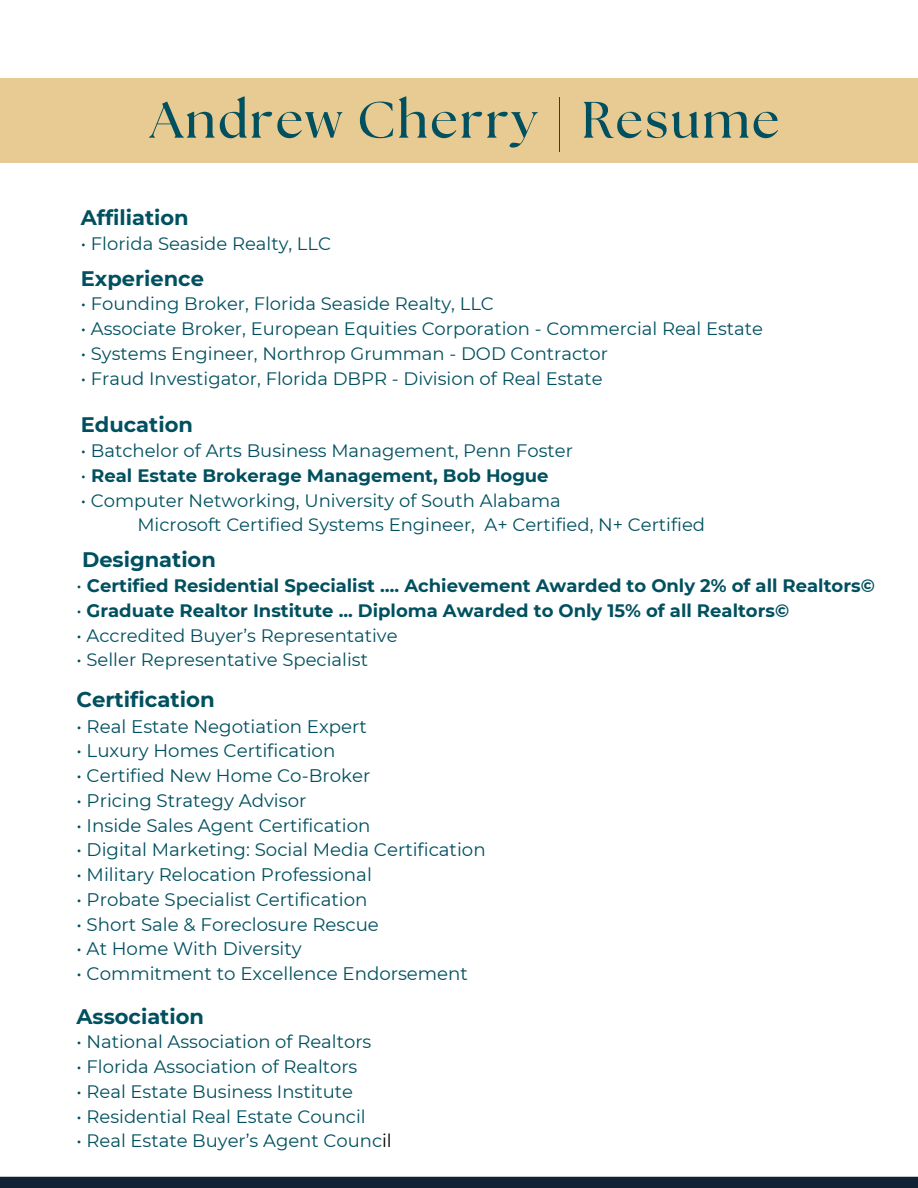
<style>
.page{position:relative;width:918px;height:1188px;background:#fff}
.page>*{position:absolute;margin:0;border:0;box-sizing:border-box;transform-origin:0 0}
.t1{font:700 51.15px "The Seasons";letter-spacing:.05em;color:#00505f}
.t2{font:700 21.3px "Montserrat";color:#00505f}
.t3{font:700 21px "Montserrat";color:#00505f}
.t4{font:18.15px "Montserrat";color:#00505f}
.t5{font:18px/24.8px "Montserrat";color:#00505f}
.t6{font:700 18px "Montserrat";color:#00505f}
.s1{font-weight:400}
.s2{color:#000}
</style>
<div class="page">
<div style="left:0;top:78px;width:918px;height:85px;background:#e8cb92"></div>
<div style="left:0;top:1177px;width:918px;height:11px;background:#102233"></div>
<h1 class="t1" style="left:150px;top:85px;width:631px">Andrew Cherry | Resume</h1>
<p class="t3" style="left:81px;top:203px;width:109px">Affiliation</p>
<p class="t5" style="left:81px;top:231px;width:252px">• Florida Seaside Realty, LLC</p>
<p class="t3" style="left:81px;top:263px;width:125px">Experience</p>
<p class="t5" style="left:81px;top:291px;width:415px">• Founding Broker, Florida Seaside Realty, LLC</p>
<p class="t5" style="left:81px;top:316px;width:684px">• Associate Broker, European Equities Corporation - Commercial Real Estate</p>
<p class="t5" style="left:81px;top:340px;width:529px">• Systems Engineer, Northrop Grumman - DOD Contractor</p>
<p class="t5" style="left:81px;top:365px;width:523px">• Fraud Investigator, Florida DBPR - Division of Real Estate</p>
<p class="t3" style="left:81px;top:410px;width:114px">Education</p>
<p class="t5" style="left:81px;top:438px;width:494px">• Batchelor of Arts Business Management, Penn Foster</p>
<p class="t6" style="left:81px;top:462px;width:469px"><span class="s1">•</span> Real Estate Brokerage Management, Bob Hogue</p>
<p class="t5" style="left:137px;top:487px;width:569px;text-indent:-57px">• Computer Networking, University of South Alabama<br>Microsoft Certified Systems Engineer, A+ Certified, N+ Certified</p>
<p class="t3" style="left:82px;top:545px;width:135px">Designation</p>
<p class="t6" style="left:77px;top:573px;width:800px"><span class="s1">•</span> Certified Residential Specialist …. Achievement Awarded to Only 2% of all Realtors©</p>
<p class="t6" style="left:77px;top:597px;width:714px"><span class="s1">•</span> Graduate Realtor Institute ... Diploma Awarded to Only 15% of all Realtors©</p>
<p class="t5" style="left:77px;top:622px;width:323px">• Accredited Buyer’s Representative</p>
<p class="t5" style="left:77px;top:647px;width:293px">• Seller Representative Specialist</p>
<p class="t2" style="left:77px;top:684px;width:140px">Certification</p>
<p class="t4" style="left:77px;top:714px;width:292px">• Real Estate Negotiation Expert</p>
<p class="t4" style="left:77px;top:738px;width:260px">• Luxury Homes Certification</p>
<p class="t4" style="left:77px;top:763px;width:295px">• Certified New Home Co-Broker</p>
<p class="t4" style="left:77px;top:788px;width:231px">• Pricing Strategy Advisor</p>
<p class="t4" style="left:77px;top:813px;width:295px">• Inside Sales Agent Certification</p>
<p class="t4" style="left:77px;top:837px;width:411px">• Digital Marketing: Social Media Certification</p>
<p class="t4" style="left:77px;top:862px;width:297px">• Military Relocation Professional</p>
<p class="t4" style="left:77px;top:887px;width:293px">• Probate Specialist Certification</p>
<p class="t4" style="left:77px;top:912px;width:304px">• Short Sale &amp; Foreclosure Rescue</p>
<p class="t4" style="left:77px;top:936px;width:227px">• At Home With Diversity</p>
<p class="t4" style="left:77px;top:961px;width:393px">• Commitment to Excellence Endorsement</p>
<p class="t3" style="left:77px;top:1001px;width:129px">Association</p>
<p class="t5" style="left:77px;top:1029px;width:296px">• National Association of Realtors</p>
<p class="t5" style="left:77px;top:1054px;width:282px">• Florida Association of Realtors</p>
<p class="t5" style="left:77px;top:1078px;width:278px">• Real Estate Business Institute</p>
<p class="t5" style="left:77px;top:1103px;width:291px">• Residential Real Estate Council</p>
<p class="t5" style="left:77px;top:1128px;width:317px">• Real Estate Buyer’s Agent Counc<span class="s2">il</span></p>
</div>
